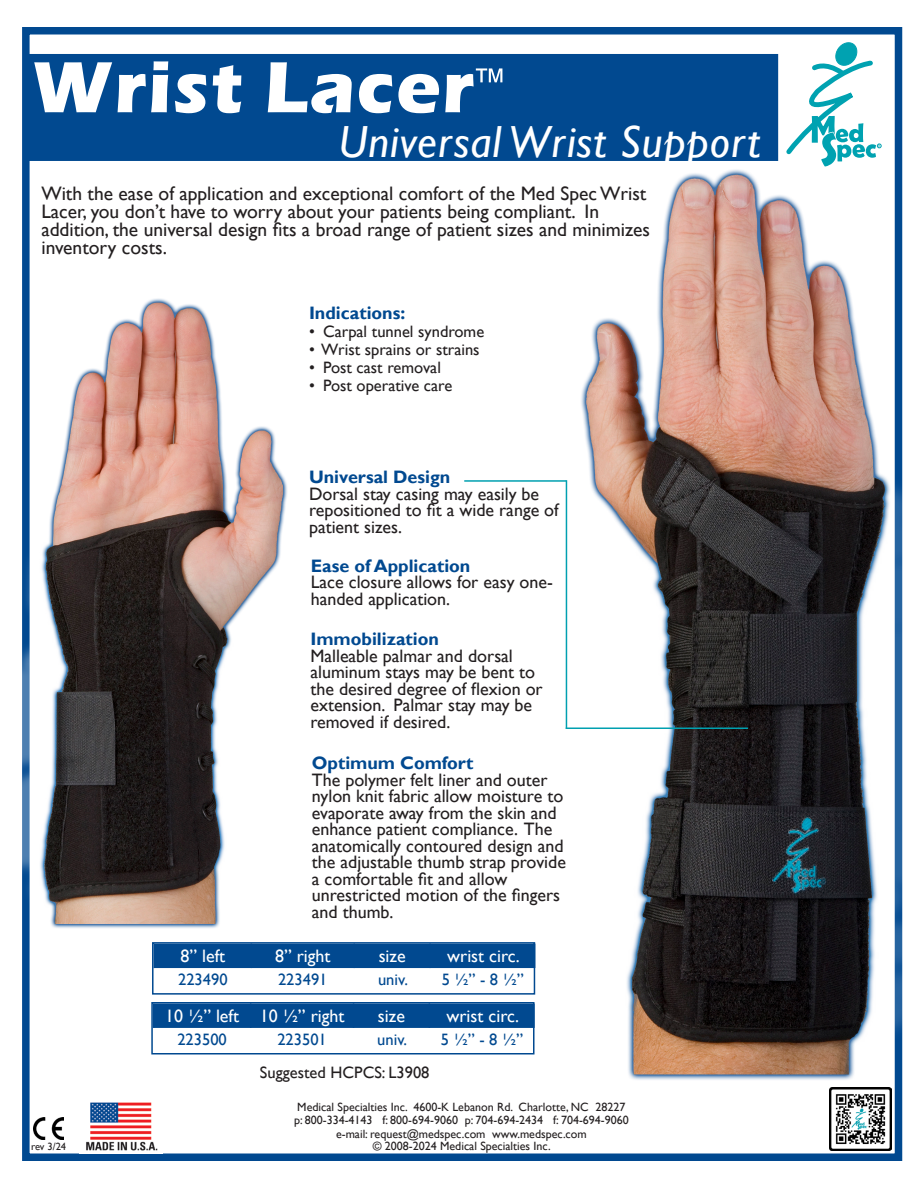
<style>
.page{position:relative;width:918px;height:1188px;background:#fff}
.page>*{position:absolute;margin:0;border:0;box-sizing:border-box;transform-origin:0 0}
.t1{font:700 75px "Eras ITC";letter-spacing:.02em;color:#fff}
.t2{font:italic 45px "Gill Sans";letter-spacing:.02em;color:#fff}
.t3{font:19.5px/18px "Gill Sans";color:#231f20}
.t4{font:18px/16.5px "Gill Sans";color:#231f20}
.t5{font:700 18px "Gill Sans";color:#014990}
.t6{font:18px "Gill Sans";color:#fff}
.t7{font:16.5px "Gill Sans";color:#231f20}
.t8{font:16.5px "Gill Sans";color:#014990}
.t9{font:12px "Gill Sans";color:#231f20}
.t10{font:10.5px "Gill Sans";color:#231f20}
</style>
<div class="page">
<div style="left:22px;top:27px;width:880px;height:1134px;border:8px solid #014990"></div>
<img style="left:565px;top:150px;width:338px;height:943px">
<img style="left:33px;top:1117px;width:31px;height:22px">
<svg style="left:782px;top:42px;width:99px;height:124px"></svg>
<div style="left:27px;top:54px;width:751px;height:107px;background:#014990"></div>
<img style="left:22px;top:279px;width:265px;height:657px">
<svg style="left:476px;top:68px;width:26px;height:14px"></svg>
<hr style="left:464px;top:480px;width:102px;height:2px;background:#00a0b0">
<hr style="left:566px;top:728px;width:182px;height:1px;background:#00a0b0">
<div style="left:155px;top:945px;width:377px;height:23px;background:#014990"></div>
<hr style="left:429px;top:944px;width:2px;height:24px;background:#014990">
<div style="left:152px;top:942px;width:383px;height:53px;border:2px solid #014990"></div>
<div style="left:154px;top:1005px;width:378px;height:23px;background:#014990"></div>
<div style="left:151px;top:1002px;width:384px;height:52px;border:2px solid #014990"></div>
<img style="left:80px;top:1102px;width:82px;height:51px">
<hr style="left:566px;top:480px;width:1px;height:249px;background:#00a0b0">
<img style="left:829px;top:1088px;width:63px;height:62px">
<p class="t1" style="left:31px;top:44px;width:444px">Wrist Lacer</p>
<p class="t2" style="left:339px;top:116px;width:423px">Universal Wrist Support</p>
<p class="t3" style="left:41px;top:185px;width:610px">With the ease of application and exceptional comfort of the Med Spec Wrist Lacer, you don’t have to worry about your patients being compliant. In addition, the universal design fits a broad range of patient sizes and minimizes inventory costs.</p>
<p class="t5" style="left:309px;top:303px;width:98px">Indications:</p>
<p class="t7" style="left:309px;top:322px;width:177px">• Carpal tunnel syndrome</p>
<p class="t7" style="left:309px;top:340px;width:172px">• Wrist sprains or strains</p>
<p class="t7" style="left:309px;top:358px;width:133px">• Post cast removal</p>
<p class="t7" style="left:309px;top:376px;width:145px">• Post operative care</p>
<p class="t5" style="left:309px;top:467px;width:143px">Universal Design</p>
<p class="t4" style="left:309px;top:486px;width:251px">Dorsal stay casing may easily be repositioned to fit a wide range of patient sizes.</p>
<p class="t5" style="left:311px;top:555px;width:161px">Ease of Application</p>
<p class="t4" style="left:311px;top:574px;width:244px">Lace closure allows for easy one&shy;handed application.</p>
<p class="t5" style="left:310px;top:628px;width:130px">Immobilization</p>
<p class="t4" style="left:310px;top:648px;width:234px">Malleable palmar and dorsal aluminum stays may be bent to the desired degree of flexion or extension. Palmar stay may be removed if desired.</p>
<p class="t5" style="left:312px;top:752px;width:163px">Optimum Comfort</p>
<p class="t4" style="left:312px;top:772px;width:256px">The polymer felt liner and outer nylon knit fabric allow moisture to evaporate away from the skin and enhance patient compliance. The anatomically contoured design and the adjustable thumb strap provide a comfortable fit and allow unrestricted motion of the fingers and thumb.</p>
<p class="t10" style="left:31px;top:1141px;width:37px">rev 3/24</p>
<p class="t6" style="left:180px;top:946px;width:46px">8” left</p>
<p class="t6" style="left:275px;top:946px;width:57px">8” right</p>
<p class="t6" style="left:379px;top:946px;width:28px">size</p>
<p class="t6" style="left:447px;top:946px;width:74px">wrist circ.</p>
<p class="t8" style="left:178px;top:970px;width:51px">223490</p>
<p class="t8" style="left:278px;top:970px;width:51px">223491</p>
<p class="t8" style="left:378px;top:970px;width:31px">univ.</p>
<p class="t8" style="left:442px;top:970px;width:84px">5 ½” - 8 ½”</p>
<p class="t6" style="left:165px;top:1005px;width:75px">10 ½” left</p>
<p class="t6" style="left:260px;top:1005px;width:86px">10 ½” right</p>
<p class="t6" style="left:378px;top:1005px;width:28px">size</p>
<p class="t6" style="left:447px;top:1005px;width:74px">wrist circ.</p>
<p class="t8" style="left:177px;top:1030px;width:51px">223500</p>
<p class="t8" style="left:277px;top:1030px;width:51px">223501</p>
<p class="t8" style="left:377px;top:1030px;width:31px">univ.</p>
<p class="t8" style="left:441px;top:1030px;width:84px">5 ½” - 8 ½”</p>
<p class="t7" style="left:260px;top:1062px;width:171px">Suggested HCPCS: L3908</p>
<p class="t9" style="left:297px;top:1100px;width:330px">Medical Specialties Inc. 4600-K Lebanon Rd. Charlotte, NC 28227</p>
<p class="t9" style="left:294px;top:1113px;width:336px">p: 800-334-4143 f: 800-694-9060 p: 704-694-2434 f: 704-694-9060</p>
<p class="t9" style="left:336px;top:1127px;width:252px">e-mail: request@medspec.com www.medspec.com</p>
<p class="t9" style="left:373px;top:1139px;width:179px">© 2008-2024 Medical Specialties Inc.</p>
</div>
